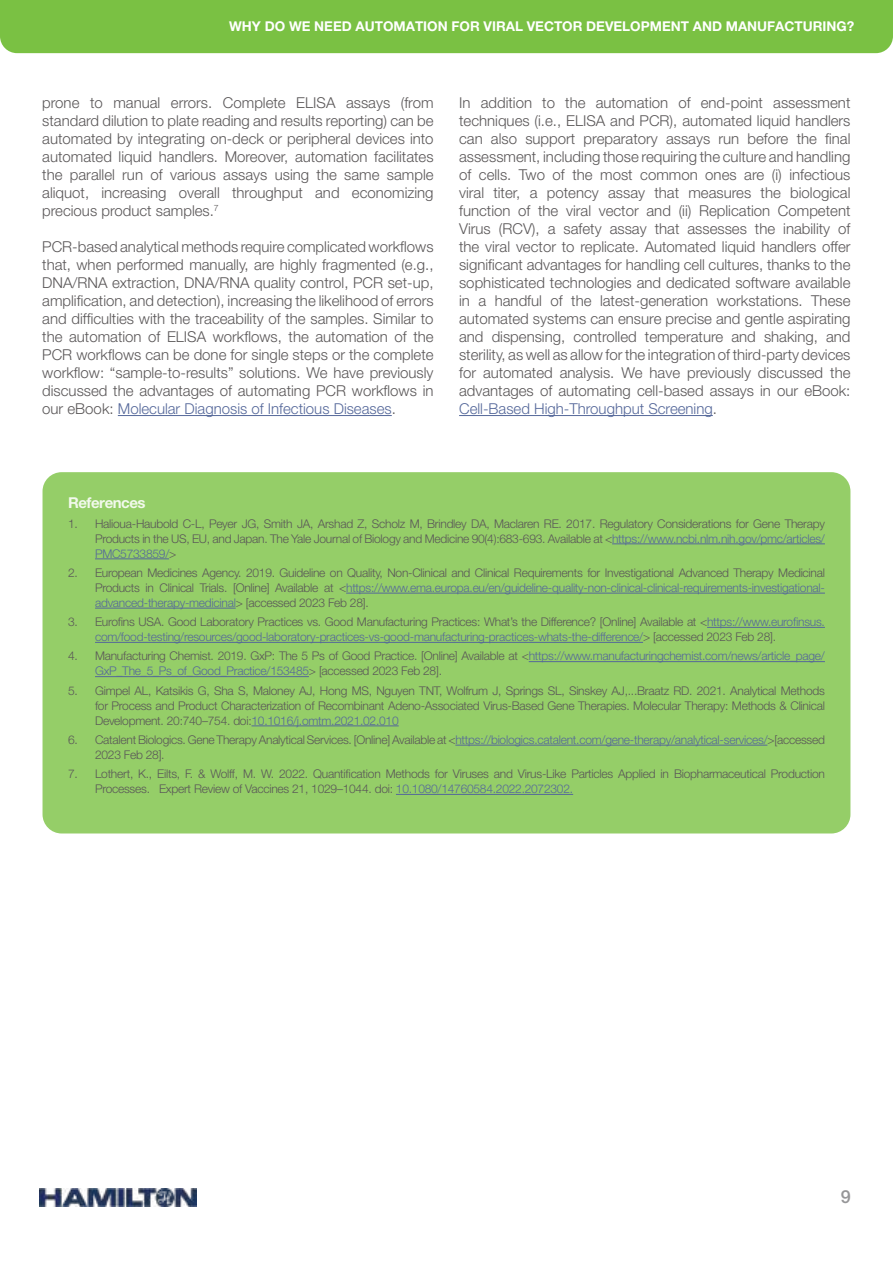
<style>
.page{position:relative;width:893px;height:1263px;background:#fff}
.page>*{position:absolute;margin:0;border:0;box-sizing:border-box;transform-origin:0 0}
.t1{font:500 18px "Helvetica Neue LT Pro";color:#969698}
.t2{font:300 15px/18px "Helvetica Neue LT Pro";color:#5a5758;text-align:justify}
.t3{font:700 15px "Helvetica Neue LT Pro";letter-spacing:-.03em;color:#f2f9ec}
.t4{font:700 13.5px "Helvetica Neue LT Pro";color:#fff}
.t5{font:300 12px/15px "Helvetica Neue LT Pro";letter-spacing:-.02em;color:#5a5758;text-align:justify}
.t6{font:300 12px/15px "Helvetica Neue LT Pro";letter-spacing:-.02em;color:#55689a}
.s1{color:#55689a}
.s2{color:#5a5758}
</style>
<div class="page">
<img style="left:40px;top:1188px;width:157px;height:18px">
<div style="left:0;top:0;width:893px;height:53px;background:#7ac143"></div>
<hr style="left:118px;top:415px;width:274px;height:1px;background:#55689a">
<hr style="left:459px;top:415px;width:254px;height:1px;background:#55689a">
<div style="left:43px;top:472px;width:807px;height:361px;background:#95ce68;border-radius:19px"></div>
<hr style="left:612px;top:543px;width:213px;height:1px;background:#55689a">
<hr style="left:95px;top:558px;width:74px;height:1px;background:#55689a">
<hr style="left:346px;top:593px;width:479px;height:1px;background:#55689a">
<hr style="left:95px;top:608px;width:141px;height:1px;background:#55689a">
<hr style="left:707px;top:627px;width:118px;height:1px;background:#55689a">
<hr style="left:95px;top:642px;width:548px;height:1px;background:#55689a">
<hr style="left:529px;top:661px;width:296px;height:1px;background:#55689a">
<hr style="left:95px;top:676px;width:214px;height:1px;background:#55689a">
<hr style="left:251px;top:725px;width:148px;height:1px;background:#55689a">
<hr style="left:455px;top:745px;width:312px;height:1px;background:#55689a">
<hr style="left:396px;top:794px;width:177px;height:1px;background:#55689a">
<p class="t4" style="left:229px;top:18px;width:627px">WHY DO WE NEED AUTOMATION FOR VIRAL VECTOR DEVELOPMENT AND MANUFACTURING?</p>
<p class="t2" style="left:42px;top:93px;width:393px">prone to manual errors. Complete ELISA assays (from standard dilution to plate reading and results reporting) can be automated by integrating on-deck or peripheral devices into automated liquid handlers. Moreover, automation facilitates the parallel run of various assays using the same sample aliquot, increasing overall throughput and economizing precious product samples.<sup>7</sup></p>
<p class="t2" style="left:42px;top:237px;width:393px">PCR-based analytical methods require complicated workflows that, when performed manually, are highly fragmented (e.g., DNA/RNA extraction, DNA/RNA quality control, PCR set-up, amplification, and detection), increasing the likelihood of errors and difficulties with the traceability of the samples. Similar to the automation of ELISA workflows, the automation of the PCR workflows can be done for single steps or the complete workflow: “sample-to-results” solutions. We have previously discussed the advantages of automating PCR workflows in our eBook: <span class="s1">Molecular Diagnosis of Infectious Diseases</span>.</p>
<p class="t2" style="left:459px;top:93px;width:393px">In addition to the automation of end-point assessment techniques (i.e., ELISA and PCR), automated liquid handlers can also support preparatory assays run before the final assessment, including those requiring the culture and handling of cells. Two of the most common ones are (i) infectious viral titer, a potency assay that measures the biological function of the viral vector and (ii) Replication Competent Virus (RCV), a safety assay that assesses the inability of the viral vector to replicate. Automated liquid handlers offer significant advantages for handling cell cultures, thanks to the sophisticated technologies and dedicated software available in a handful of the latest-generation workstations. These automated systems can ensure precise and gentle aspirating and dispensing, controlled temperature and shaking, and sterility, as well as allow for the integration of third-party devices for automated analysis. We have previously discussed the advantages of automating cell-based assays in our eBook:<br><span class="s1">Cell-Based High-Throughput Screening</span>.</p>
<p class="t3" style="left:68px;top:494px;width:79px">References</p>
<p class="t5" style="left:95px;top:516px;width:731px;text-indent:-27px">1. Halioua-Haubold C-L, Peyer JG, Smith JA, Arshad Z, Scholz M, Brindley DA, Maclaren RE. 2017. Regulatory Considerations for Gene Therapy Products in the US, EU, and Japan. The Yale Journal of Biology and Medicine 90(4):683-693. Available at &lt;<span class="s1">https://www.ncbi.nlm.nih.gov/pmc/articles/ PMC5733859/</span>&gt;</p>
<p class="t5" style="left:95px;top:565px;width:731px;text-indent:-27px">2. European Medicines Agency. 2019. Guideline on Quality, Non-Clinical and Clinical Requirements for Investigational Advanced Therapy Medicinal Products in Clinical Trials. [Online] Available at &lt;<span class="s1">https://www.ema.europa.eu/en/guideline-quality-non-clinical-clinical-requirements-investigational&shy;advanced-therapy-medicinal</span>&gt; [accessed 2023 Feb 28].</p>
<p class="t6" style="left:95px;top:614px;width:731px;text-indent:-27px"><span class="s2">3. Eurofins USA. Good Laboratory Practices vs. Good Manufacturing Practices: What’s the Difference? [Online] Available at &lt;</span>https://www.eurofinsus. com/food-testing/resources/good-laboratory-practices-vs-good-manufacturing-practices-whats-the-difference/<span class="s2">&gt; [accessed 2023 Feb 28].</span></p>
<p class="t5" style="left:95px;top:648px;width:731px;text-indent:-27px">4. Manufacturing Chemist. 2019. GxP: The 5 Ps of Good Practice. [Online] Available at &lt;<span class="s1">https://www.manufacturingchemist.com/news/article_page/<br>GxP_The_5_Ps_of_Good_Practice/153485</span>&gt; [accessed 2023 Feb 28].</p>
<p class="t5" style="left:95px;top:683px;width:731px;text-indent:-27px">5. Gimpel AL, Katsikis G, Sha S, Maloney AJ, Hong MS, Nguyen TNT, Wolfrum J, Springs SL, Sinskey AJ,...Braatz RD. 2021. Analytical Methods for Process and Product Characterization of Recombinant Adeno-Associated Virus-Based Gene Therapies. Molecular Therapy: Methods &amp; Clinical Development. 20:740–754. doi:<span class="s1">10.1016/j.omtm.2021.02.010</span></p>
<p class="t5" style="left:95px;top:732px;width:731px;text-indent:-27px">6. Catalent Biologics. Gene Therapy Analytical Services. [Online] Available at &lt;<span class="s1">https://biologics.catalent.com/gene-therapy/analytical-services/</span>&gt;[accessed<br>2023 Feb 28].</p>
<p class="t5" style="left:95px;top:766px;width:731px;text-indent:-27px">7. Lothert, K., Eilts, F. &amp; Wolff, M. W. 2022. Quantification Methods for Viruses and Virus-Like Particles Applied in Biopharmaceutical Production<br>Processes. Expert Review of Vaccines 21, 1029–1044. doi: <span class="s1">10.1080/14760584.2022.2072302.</span></p>
<p class="t1" style="left:841px;top:1185px;width:12px">9</p>
</div>
